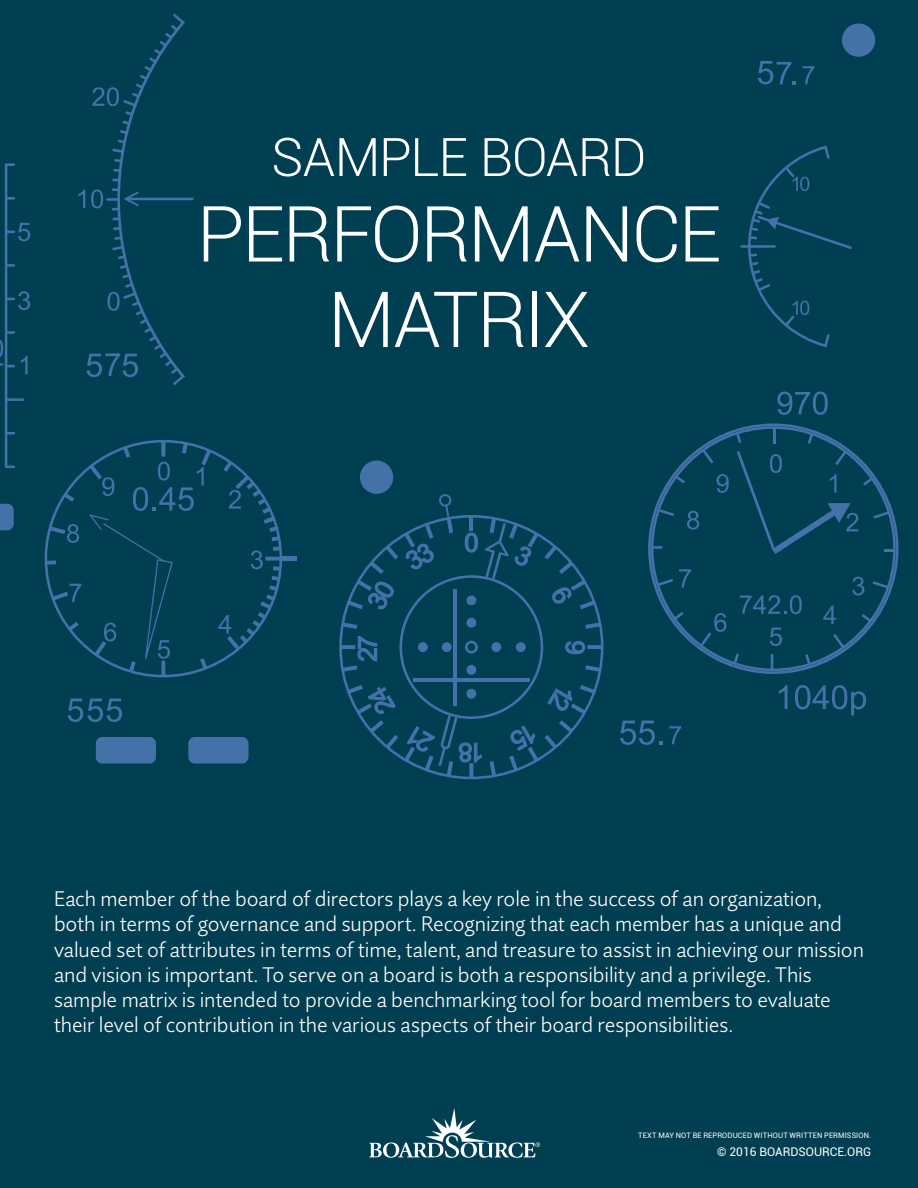
<style>
.page{position:relative;width:918px;height:1188px;background:#003e52}
.page>*{position:absolute;margin:0;border:0;box-sizing:border-box;transform-origin:0 0}
.t1{font:300 77.55px/85.5px "Roboto";letter-spacing:-.035em;color:#fff;text-align:center}
.t2{font:300 53.25px "Roboto";letter-spacing:-.02em;color:#fff}
.t3{font:300 21px/25.2px "Quire Sans Pro";letter-spacing:-.005em;color:#fff}
.t4{font:12px "Roboto";color:#fff}
.t5{font:7.5px "Roboto";letter-spacing:.015em;color:#fff}
</style>
<div class="page">
<svg style="left:339px;top:622px;width:264px;height:157px"></svg>
<hr style="left:341px;top:645px;width:14px;height:4px;background:#4371a8">
<hr style="left:469px;top:763px;width:4px;height:15px;background:#4371a8">
<hr style="left:587px;top:645px;width:15px;height:4px;background:#4371a8">
<svg style="left:342px;top:494px;width:259px;height:282px"></svg>
<svg style="left:45px;top:440px;width:237px;height:237px"></svg>
<hr style="left:161px;top:441px;width:4px;height:10px;background:#4371a8">
<svg style="left:64px;top:493px;width:10px;height:9px"></svg>
<svg style="left:46px;top:560px;width:10px;height:5px"></svg>
<svg style="left:47px;top:561px;width:8px;height:3px"></svg>
<svg style="left:68px;top:622px;width:11px;height:9px"></svg>
<hr style="left:161px;top:661px;width:4px;height:15px;background:#4371a8">
<hr style="left:282px;top:557px;width:14px;height:4px;background:#4371a8">
<svg style="left:648px;top:423px;width:251px;height:251px"></svg>
<svg style="left:651px;top:426px;width:245px;height:245px"></svg>
<hr style="left:773px;top:428px;width:3px;height:15px;background:#4371a8">
<svg style="left:808px;top:434px;width:5px;height:10px"></svg>
<svg style="left:862px;top:614px;width:9px;height:8px"></svg>
<svg style="left:805px;top:654px;width:6px;height:10px"></svg>
<svg style="left:734px;top:653px;width:5px;height:10px"></svg>
<svg style="left:674px;top:612px;width:10px;height:7px"></svg>
<svg style="left:653px;top:546px;width:9px;height:3px"></svg>
<svg style="left:676px;top:476px;width:9px;height:7px"></svg>
<svg style="left:736px;top:433px;width:6px;height:10px"></svg>
<svg style="left:873px;top:581px;width:15px;height:7px"></svg>
<svg style="left:833px;top:634px;width:11px;height:14px"></svg>
<svg style="left:771px;top:654px;width:2px;height:15px"></svg>
<svg style="left:658px;top:579px;width:15px;height:7px"></svg>
<svg style="left:659px;top:509px;width:15px;height:7px"></svg>
<svg style="left:703px;top:450px;width:11px;height:14px"></svg>
<svg style="left:852px;top:577px;width:12px;height:19px"></svg>
<svg style="left:823px;top:606px;width:13px;height:18px"></svg>
<svg style="left:218px;top:461px;width:63px;height:189px"></svg>
<svg style="left:770px;top:628px;width:12px;height:18px"></svg>
<svg style="left:701px;top:613px;width:26px;height:33px"></svg>
<svg style="left:679px;top:569px;width:12px;height:19px"></svg>
<svg style="left:52px;top:584px;width:30px;height:18px"></svg>
<svg style="left:687px;top:511px;width:12px;height:19px"></svg>
<svg style="left:49px;top:524px;width:30px;height:19px"></svg>
<svg style="left:717px;top:474px;width:12px;height:19px"></svg>
<svg style="left:740px;top:595px;width:62px;height:19px"></svg>
<svg style="left:620px;top:721px;width:43px;height:24px"></svg>
<svg style="left:669px;top:726px;width:12px;height:18px"></svg>
<svg style="left:779px;top:685px;width:9px;height:24px"></svg>
<svg style="left:795px;top:685px;width:71px;height:31px"></svg>
<svg style="left:777px;top:392px;width:51px;height:23px"></svg>
<svg style="left:89px;top:442px;width:122px;height:233px"></svg>
<svg style="left:737px;top:451px;width:157px;height:103px"></svg>
<svg style="left:803px;top:66px;width:11px;height:18px"></svg>
<svg style="left:758px;top:61px;width:38px;height:23px"></svg>
<svg style="left:68px;top:699px;width:54px;height:23px"></svg>
<svg style="left:0;top:163px;width:30px;height:305px"></svg>
<svg style="left:78px;top:14px;width:115px;height:371px"></svg>
<svg style="left:740px;top:146px;width:112px;height:201px"></svg>
<div style="left:96px;top:737px;width:60px;height:27px;background:#4371a8;border-radius:6px"></div>
<div style="left:188px;top:737px;width:60px;height:27px;background:#4371a8;border-radius:6px"></div>
<svg style="left:0;top:504px;width:14px;height:26px"></svg>
<div style="left:360px;top:461px;width:33px;height:33px;background:#4371a8;border-radius:50%"></div>
<div style="left:842px;top:24px;width:33px;height:33px;background:#4371a8;border-radius:50%"></div>
<svg style="left:369px;top:1108px;width:171px;height:50px"></svg>
<h2 class="t2" style="left:271px;top:120px;width:377px">SAMPLE BOARD</h2>
<h1 class="t1" style="left:197px;top:189px;width:526px">PERFORMANCE<br>MATRIX</h1>
<p class="t3" style="left:54px;top:886px;width:812px">Each member of the board of directors plays a key role in the success of an organization, both in terms of governance and support. Recognizing that each member has a unique and valued set of attributes in terms of time, talent, and treasure to assist in achieving our mission and vision is important. To serve on a board is both a responsibility and a privilege. This sample matrix is intended to provide a benchmarking tool for board members to evaluate their level of contribution in the various aspects of their board responsibilities.</p>
<p class="t5" style="left:638px;top:1131px;width:235px">TEXT MAY NOT BE REPRODUCED WITHOUT WRITTEN PERMISSION.</p>
<p class="t4" style="left:717px;top:1144px;width:156px">© 2016 BOARDSOURCE.ORG</p>
</div>
